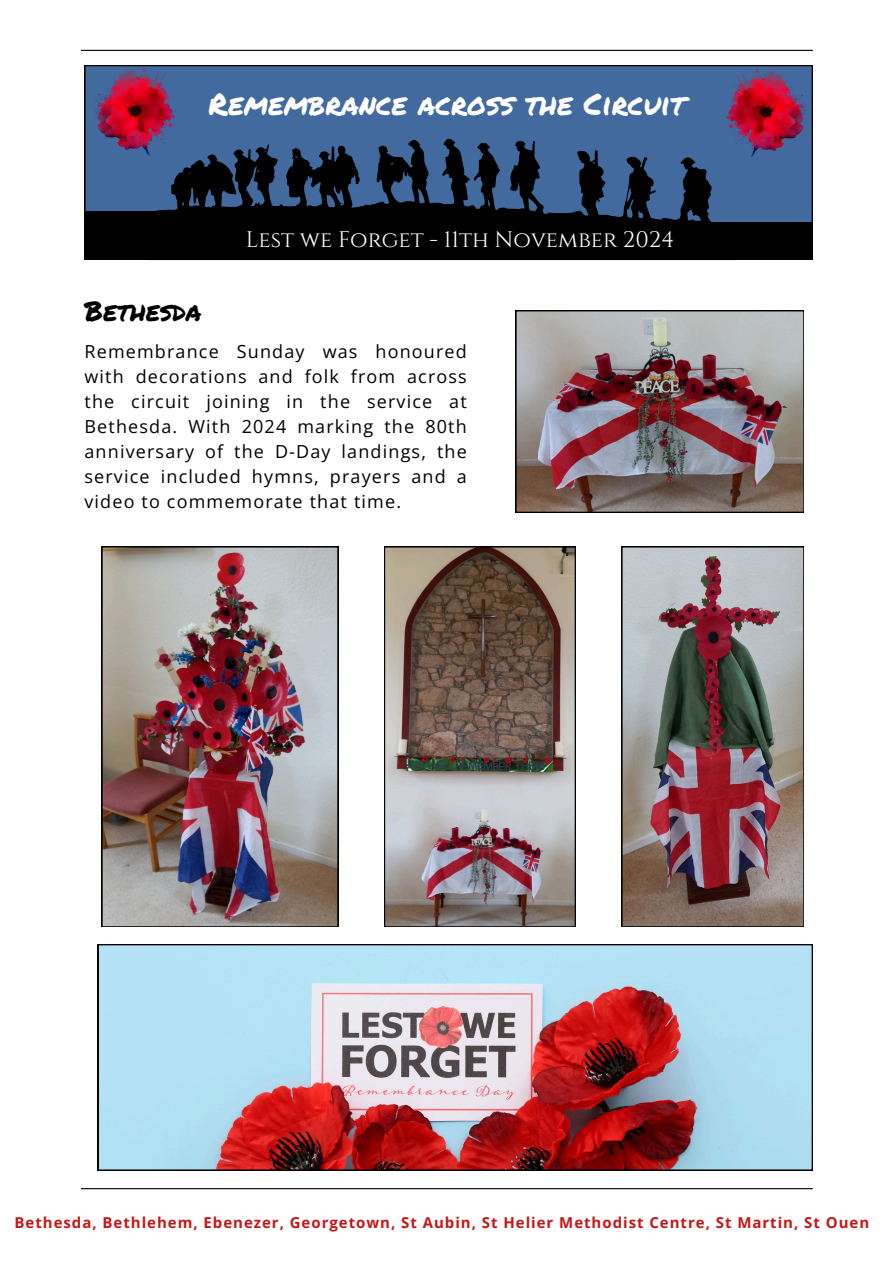
<style>
.page{position:relative;width:894px;height:1264px;background:#fff}
.page>*{position:absolute;margin:0;border:0;box-sizing:border-box;transform-origin:0 0}
.t1{font:30px "Permanent Marker";color:#fff}
.t2{font:27px "Permanent Marker";color:#000}
.t3{font:22.5px "Cinzel";color:#fff}
.t4{font:18px/25px "Open Sans";letter-spacing:.065em;color:#000;text-align:justify}
.t5{font:700 15px "Open Sans";letter-spacing:.065em;color:#c51718}
</style>
<div class="page">
<img style="left:384px;top:546px;width:191px;height:380px">
<img style="left:621px;top:546px;width:182px;height:380px">
<img style="left:101px;top:546px;width:237px;height:380px">
<img style="left:515px;top:310px;width:288px;height:203px">
<hr style="left:81px;top:1188px;width:731px;height:1px;background:#000">
<hr style="left:81px;top:50px;width:731px;height:1px;background:#000">
<svg style="left:84px;top:65px;width:728px;height:195px;background:#303d5e"></svg>
<svg style="left:98px;top:944px;width:714px;height:226px;background:#b0a1ad"></svg>
<p class="t1" style="left:208px;top:81px;width:477px">Remembrance across the Circuit</p>
<p class="t3" style="left:246px;top:225px;width:430px">Lest we Forget - 11th November 2024</p>
<h1 class="t2" style="left:84px;top:291px;width:118px">Bethesda</h1>
<p class="t4" style="left:84px;top:339px;width:384px">Remembrance Sunday was honoured with decorations and folk from across the circuit joining in the service at Bethesda. With 2024 marking the 80th anniversary of the D-Day landings, the service included hymns, prayers and a video to commemorate that time.</p>
<p class="t5" style="left:15px;top:1212px;width:855px">Bethesda, Bethlehem, Ebenezer, Georgetown, St Aubin, St Helier Methodist Centre, St Martin, St Ouen</p>
</div>
